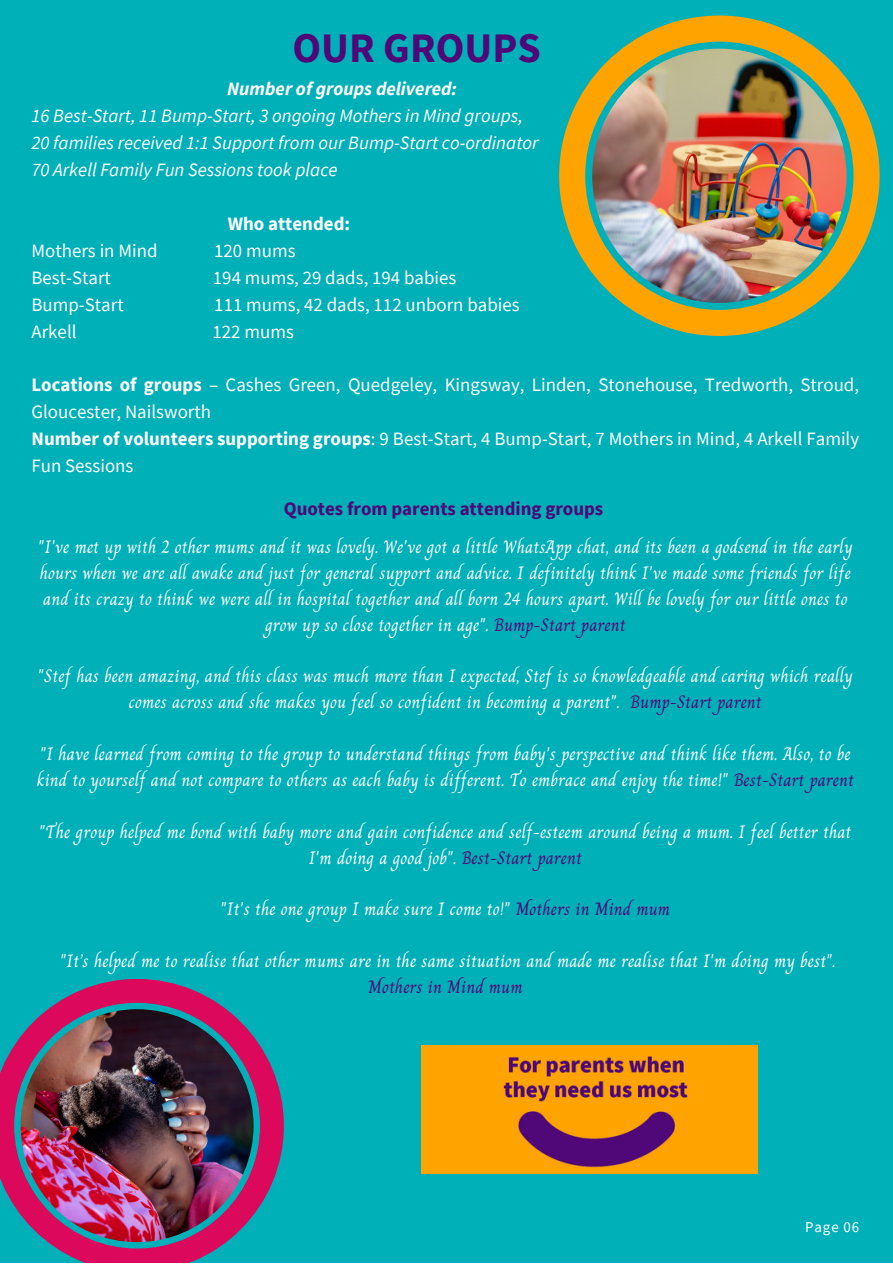
<style>
.page{position:relative;width:893px;height:1264px;background:#fff}
.page>*{position:absolute;margin:0;border:0;box-sizing:border-box;transform-origin:0 0}
.t1{font:700 42px "Source Sans Pro";color:#500778}
.t2{font:18.9px/27px "Source Sans Pro";color:#fff}
.t3{font:italic 18.9px "Source Sans Pro";color:#fff}
.t4{font:700 18.9px "Source Sans Pro";color:#500778}
.t5{font:italic 700 18.9px "Source Sans Pro";color:#fff}
.t6{font:700 18.9px "Source Sans Pro";color:#fff}
.t7{font:18px/25.8px "Charm";color:#fff;text-align:center}
.t8{font:18px "Charm";color:#500778}
.t9{font:15px "Source Sans Pro";letter-spacing:.06em;color:#fff}
.s1{font-weight:700}
.s2{color:#500778}
</style>
<div class="page">
<div style="left:0;top:0;width:892px;height:1262px;background:#00b0b9"></div>
<img style="left:0;top:979px;width:284px;height:283px">
<img style="left:559px;top:16px;width:320px;height:320px">
<img style="left:421px;top:1045px;width:337px;height:128px">
<p class="t1" style="left:292px;top:21px;width:250px">OUR GROUPS</p>
<p class="t5" style="left:227px;top:76px;width:231px">Number of groups delivered:</p>
<p class="t3" style="left:31px;top:103px;width:493px">16 Best-Start, 11 Bump-Start, 3 ongoing Mothers in Mind groups,</p>
<p class="t3" style="left:31px;top:130px;width:508px">20 families received 1:1 Support from our Bump-Start co-ordinator</p>
<p class="t3" style="left:31px;top:157px;width:308px">70 Arkell Family Fun Sessions took place</p>
<p class="t6" style="left:228px;top:211px;width:124px">Who attended:</p>
<p class="t2" style="left:31px;top:236px;width:128px">Mothers in Mind</p>
<p class="t2" style="left:214px;top:236px;width:83px">120 mums</p>
<p class="t2" style="left:31px;top:263px;width:81px">Best-Start</p>
<p class="t2" style="left:213px;top:263px;width:245px">194 mums, 29 dads, 194 babies</p>
<p class="t2" style="left:31px;top:290px;width:94px">Bump-Start</p>
<p class="t2" style="left:214px;top:290px;width:307px">111 mums, 42 dads, 112 unborn babies</p>
<p class="t2" style="left:31px;top:317px;width:47px">Arkell</p>
<p class="t2" style="left:212px;top:317px;width:83px">122 mums</p>
<p class="t2" style="left:31px;top:371px;width:829px"><span class="s1">Locations of groups</span> – Cashes Green, Quedgeley, Kingsway, Linden, Stonehouse, Tredworth, Stroud,<br>Gloucester, Nailsworth</p>
<p class="t2" style="left:31px;top:425px;width:829px"><span class="s1">Number of volunteers supporting groups</span>: 9 Best-Start, 4 Bump-Start, 7 Mothers in Mind, 4 Arkell Family<br>Fun Sessions</p>
<p class="t4" style="left:284px;top:496px;width:321px">Quotes from parents attending groups</p>
<p class="t7" style="left:38px;top:534px;width:816px">"I've met up with 2 other mums and it was lovely. We've got a little WhatsApp chat, and its been a godsend in the early hours when we are all awake and just for general support and advice. I definitely think I've made some friends for life and its crazy to think we were all in hospital together and all born 24 hours apart. Will be lovely for our little ones to grow up so close together in age". <span class="s2">Bump-Start parent</span></p>
<p class="t7" style="left:38px;top:663px;width:816px">"Stef has been amazing, and this class was much more than I expected, Stef is so knowledgeable and caring which really comes across and she makes you feel so confident in becoming a parent". <span class="s2">Bump-Start parent</span></p>
<p class="t7" style="left:37px;top:741px;width:818px;text-align:left">"I have learned from coming to the group to understand things from baby's perspective and think like them. Also, to be kind to yourself and not compare to others as each baby is different. To embrace and enjoy the time!" <span class="s2">Best-Start parent</span></p>
<p class="t7" style="left:39px;top:818px;width:813px">"The group helped me bond with baby more and gain confidence and self-esteem around being a mum. I feel better that<br>I'm doing a good job". <span class="s2">Best-Start parent</span></p>
<p class="t7" style="left:220px;top:896px;width:451px">"It's the one group I make sure I come to!" <span class="s2">Mothers in Mind mum</span></p>
<p class="t7" style="left:60px;top:947px;width:777px">"It’s helped me to realise that other mums are in the same situation and made me realise that I'm doing my best".</p>
<p class="t8" style="left:368px;top:972px;width:156px">Mothers in Mind mum</p>
<p class="t9" style="left:805px;top:1217px;width:56px">Page 06</p>
</div>
